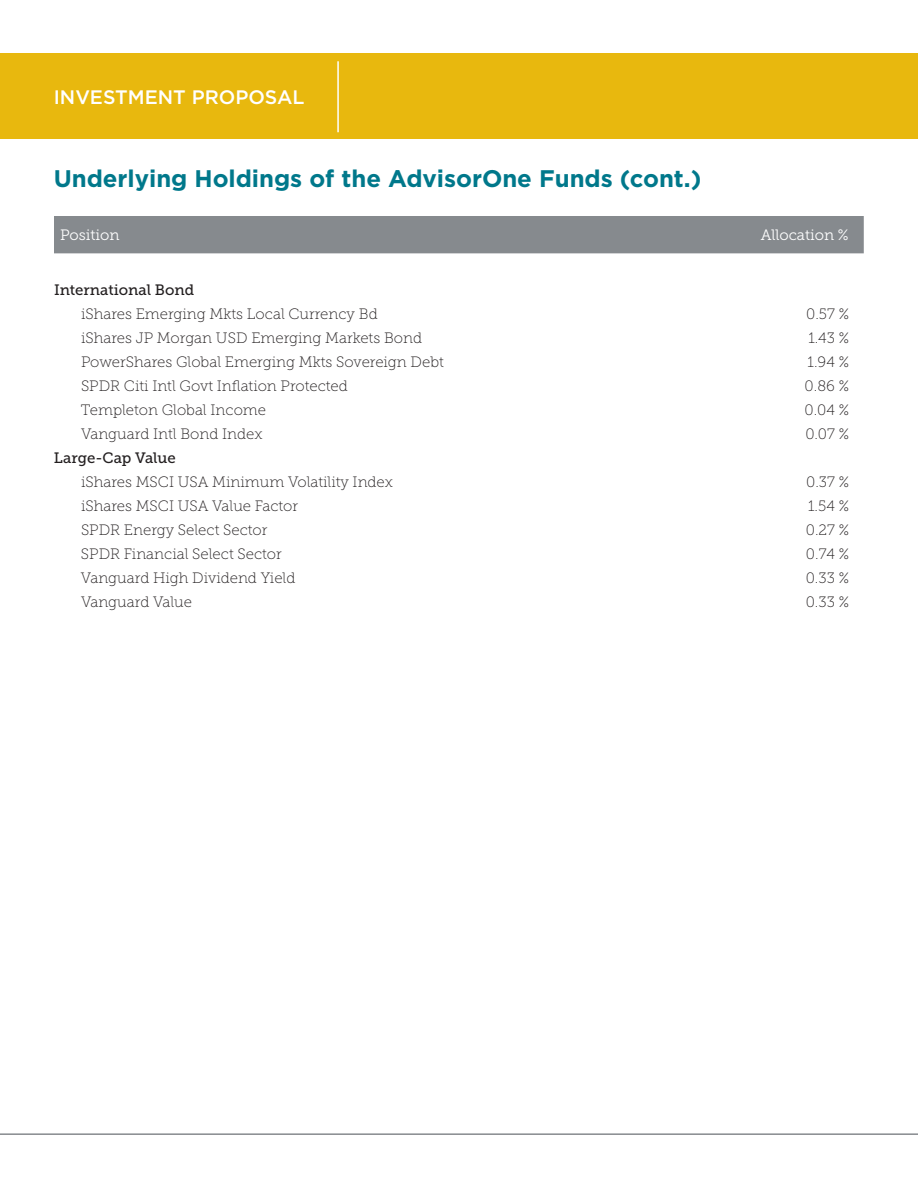
<style>
.page{position:relative;width:918px;height:1188px;background:#fff}
.page>*{position:absolute;margin:0;border:0;box-sizing:border-box;transform-origin:0 0}
.t1{font:700 24px "Gotham";color:#00788b}
.t2{font:500 19.5px "Gotham";color:#fff}
.t3{font:15px "Museo Slab 100";color:#231f20}
.t4{font:15px "Museo Slab 500";color:#231f20}
.t5{font:15px "Museo Slab 300";letter-spacing:-.005em;color:#fff}
</style>
<div class="page">
<div style="left:0;top:53px;width:918px;height:86px;background:#e8b80e"></div>
<hr style="left:337px;top:61px;width:2px;height:71px;background:#fff">
<hr style="left:0;top:1133px;width:918px;height:2px;background:#868a8e">
<div style="left:54px;top:216px;width:810px;height:37px;background:#868a8e"></div>
<h2 class="t2" style="left:54px;top:84px;width:252px">INVESTMENT PROPOSAL</h2>
<h1 class="t1" style="left:54px;top:163px;width:649px">Underlying Holdings of the AdvisorOne Funds (cont.)</h1>
<p class="t5" style="left:60px;top:227px;width:61px">Position</p>
<p class="t5" style="left:761px;top:227px;width:89px">Allocation %</p>
<p class="t4" style="left:54px;top:282px;width:142px">International Bond</p>
<p class="t3" style="left:81px;top:306px;width:298px">iShares Emerging Mkts Local Currency Bd</p>
<p class="t3" style="left:806px;top:306px;width:44px">0.57 %</p>
<p class="t3" style="left:81px;top:330px;width:343px">iShares JP Morgan USD Emerging Markets Bond</p>
<p class="t3" style="left:809px;top:330px;width:42px">1.43 %</p>
<p class="t3" style="left:81px;top:354px;width:364px">PowerShares Global Emerging Mkts Sovereign Debt</p>
<p class="t3" style="left:808px;top:354px;width:43px">1.94 %</p>
<p class="t3" style="left:81px;top:378px;width:268px">SPDR Citi Intl Govt Inflation Protected</p>
<p class="t3" style="left:805px;top:378px;width:46px">0.86 %</p>
<p class="t3" style="left:81px;top:402px;width:187px">Templeton Global Income</p>
<p class="t3" style="left:805px;top:402px;width:46px">0.04 %</p>
<p class="t3" style="left:81px;top:426px;width:183px">Vanguard Intl Bond Index</p>
<p class="t3" style="left:805px;top:426px;width:45px">0.07 %</p>
<p class="t4" style="left:54px;top:450px;width:123px">Large-Cap Value</p>
<p class="t3" style="left:81px;top:474px;width:314px">iShares MSCI USA Minimum Volatility Index</p>
<p class="t3" style="left:806px;top:474px;width:44px">0.37 %</p>
<p class="t3" style="left:81px;top:498px;width:219px">iShares MSCI USA Value Factor</p>
<p class="t3" style="left:808px;top:498px;width:42px">1.54 %</p>
<p class="t3" style="left:81px;top:522px;width:188px">SPDR Energy Select Sector</p>
<p class="t3" style="left:806px;top:522px;width:45px">0.27 %</p>
<p class="t3" style="left:81px;top:546px;width:202px">SPDR Financial Select Sector</p>
<p class="t3" style="left:806px;top:546px;width:45px">0.74 %</p>
<p class="t3" style="left:81px;top:570px;width:216px">Vanguard High Dividend Yield</p>
<p class="t3" style="left:806px;top:570px;width:45px">0.33 %</p>
<p class="t3" style="left:81px;top:594px;width:113px">Vanguard Value</p>
<p class="t3" style="left:806px;top:594px;width:45px">0.33 %</p>
</div>
